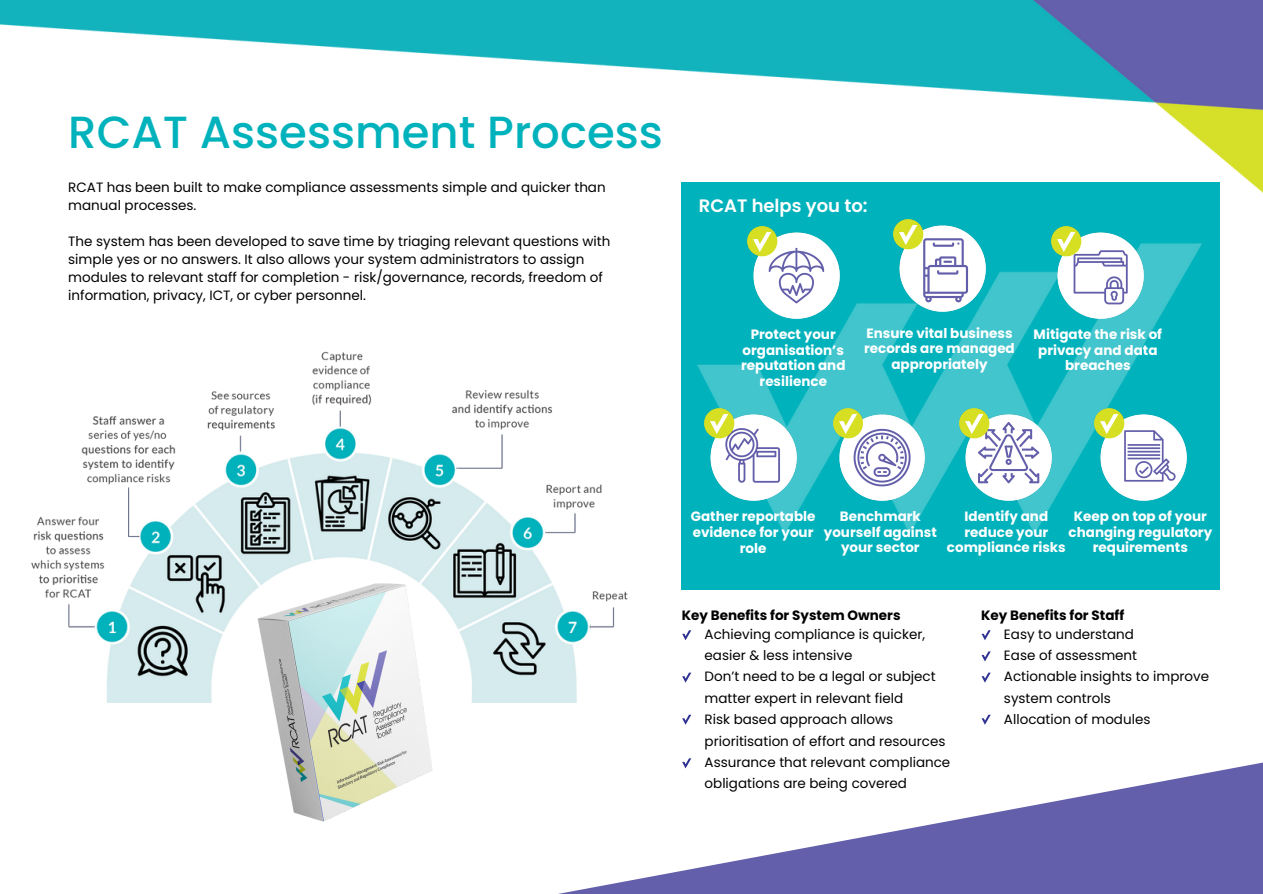
<style>
.page{position:relative;width:1263px;height:894px;background:#fff}
.page>*{position:absolute;margin:0;border:0;box-sizing:border-box;transform-origin:0 0}
.t1{font:500 45px "Poppins";color:#00b2bc}
.t2{font:600 18px "Poppins";color:#fff}
.t3{font:13.5px/21.3px "Poppins";color:#000}
.t4{font:700 13.5px/15.8px "Poppins";color:#fff;text-align:center}
.t5{font:700 13.5px "Poppins";color:#000}
</style>
<div class="page">
<svg style="left:563px;top:762px;width:700px;height:131px"></svg>
<img style="left:31px;top:351px;width:597px;height:351px">
<img style="left:255px;top:568px;width:211px;height:254px">
<img style="left:0;top:0;width:1263px;height:205px">
<div style="left:682px;top:182px;width:538px;height:407px;background:#00b2bc"></div>
<img style="left:697px;top:243px;width:505px;height:291px">
<img style="left:1091px;top:405px;width:98px;height:98px">
<img style="left:702px;top:405px;width:97px;height:98px">
<img style="left:830px;top:405px;width:98px;height:98px">
<img style="left:1049px;top:226px;width:98px;height:95px">
<img style="left:957px;top:405px;width:98px;height:98px">
<img style="left:744px;top:226px;width:98px;height:95px">
<img style="left:890px;top:219px;width:98px;height:95px">
<svg style="left:682px;top:630px;width:9px;height:10px"></svg>
<svg style="left:682px;top:672px;width:9px;height:10px"></svg>
<svg style="left:682px;top:758px;width:9px;height:10px"></svg>
<svg style="left:682px;top:714px;width:9px;height:10px"></svg>
<svg style="left:981px;top:630px;width:10px;height:10px"></svg>
<svg style="left:981px;top:651px;width:10px;height:10px"></svg>
<svg style="left:981px;top:672px;width:10px;height:10px"></svg>
<svg style="left:981px;top:714px;width:10px;height:10px"></svg>
<p class="t1" style="left:68px;top:100px;width:596px">RCAT Assessment Process</p>
<p class="t3" style="left:68px;top:178px;width:539px;line-height:18px">RCAT has been built to make compliance assessments simple and quicker than manual processes.</p>
<p class="t3" style="left:68px;top:232px;width:544px;line-height:18px">The system has been developed to save time by triaging relevant questions with simple yes or no answers. It also allows your system administrators to assign modules to relevant staff for completion - risk/governance, records, freedom of information, privacy, ICT, or cyber personnel.</p>
<p class="t2" style="left:699px;top:193px;width:170px">RCAT helps you to:</p>
<p class="t4" style="left:741px;top:326px;width:106px">Protect your organisation’s reputation and resilience</p>
<p class="t4" style="left:864px;top:325px;width:152px">Ensure vital business records are managed appropriately</p>
<p class="t4" style="left:1034px;top:326px;width:130px">Mitigate the risk of privacy and data breaches</p>
<p class="t4" style="left:691px;top:508px;width:126px">Gather reportable evidence for your role</p>
<p class="t4" style="left:824px;top:508px;width:115px">Benchmark yourself against your sector</p>
<p class="t4" style="left:947px;top:508px;width:120px">Identify and reduce your compliance risks</p>
<p class="t4" style="left:1068px;top:508px;width:145px">Keep on top of your changing regulatory requirements</p>
<p class="t5" style="left:682px;top:605px;width:220px">Key Benefits for System Owners</p>
<p class="t3" style="left:705px;top:623px;width:222px">Achieving compliance is quicker, easier &amp; less intensive</p>
<p class="t3" style="left:705px;top:666px;width:233px">Don’t need to be a legal or subject matter expert in relevant field</p>
<p class="t3" style="left:705px;top:708px;width:242px">Risk based approach allows prioritisation of effort and resources</p>
<p class="t3" style="left:705px;top:751px;width:247px">Assurance that relevant compliance obligations are being covered</p>
<p class="t5" style="left:981px;top:605px;width:145px">Key Benefits for Staff</p>
<p class="t3" style="left:1004px;top:623px;width:132px">Easy to understand</p>
<p class="t3" style="left:1004px;top:644px;width:135px">Ease of assessment</p>
<p class="t3" style="left:1004px;top:666px;width:207px">Actionable insights to improve system controls</p>
<p class="t3" style="left:1004px;top:708px;width:148px">Allocation of modules</p>
</div>
